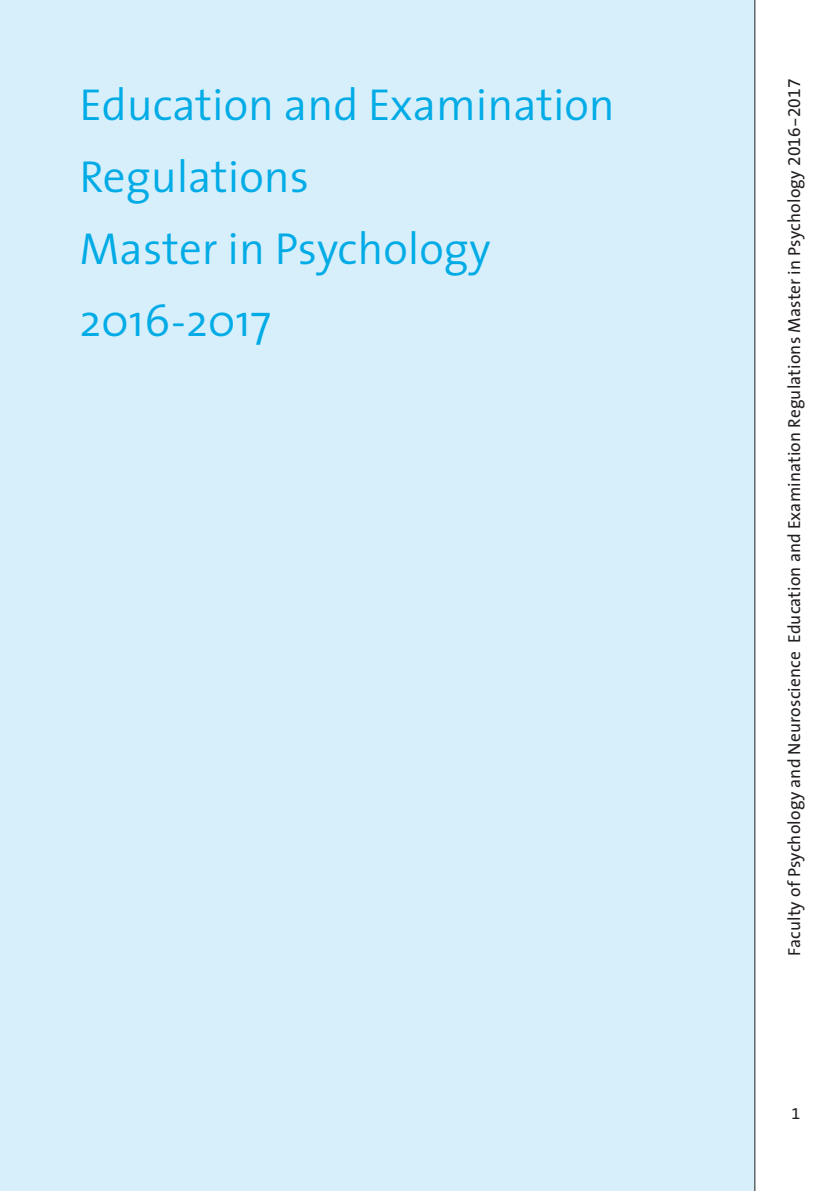
<style>
.page{position:relative;width:840px;height:1191px;background:#fff}
.page>*{position:absolute;margin:0;border:0;box-sizing:border-box;transform-origin:0 0}
.t1{font:300 45px/72px "The Sans";color:#00abe6}
.t2{font:17.4px "The Sans";letter-spacing:.01em;color:#231f20}
.t3{font:16px "The Sans Expert";color:#231f20}
.s1{font-family:"The Sans Expert"}
</style>
<div class="page">
<div style="left:0;top:0;width:754px;height:1191px;background:#d7effa"></div>
<hr style="left:754px;top:0;width:1px;height:1191px;background:#231f20">
<h1 class="t1" style="left:79px;top:67px;width:536px">Education and Examination<br>Regulations<br>Master in Psychology<br>2016-2017</h1>
<p class="t2" style="left:779px;top:955px;width:878px;rotate:-90deg">Faculty of Psychology and Neuroscience Education and Examination Regulations Master in Psychology <span class="s1">2016-2017</span></p>
<p class="t3" style="left:791px;top:1100px;width:10px">1</p>
</div>
